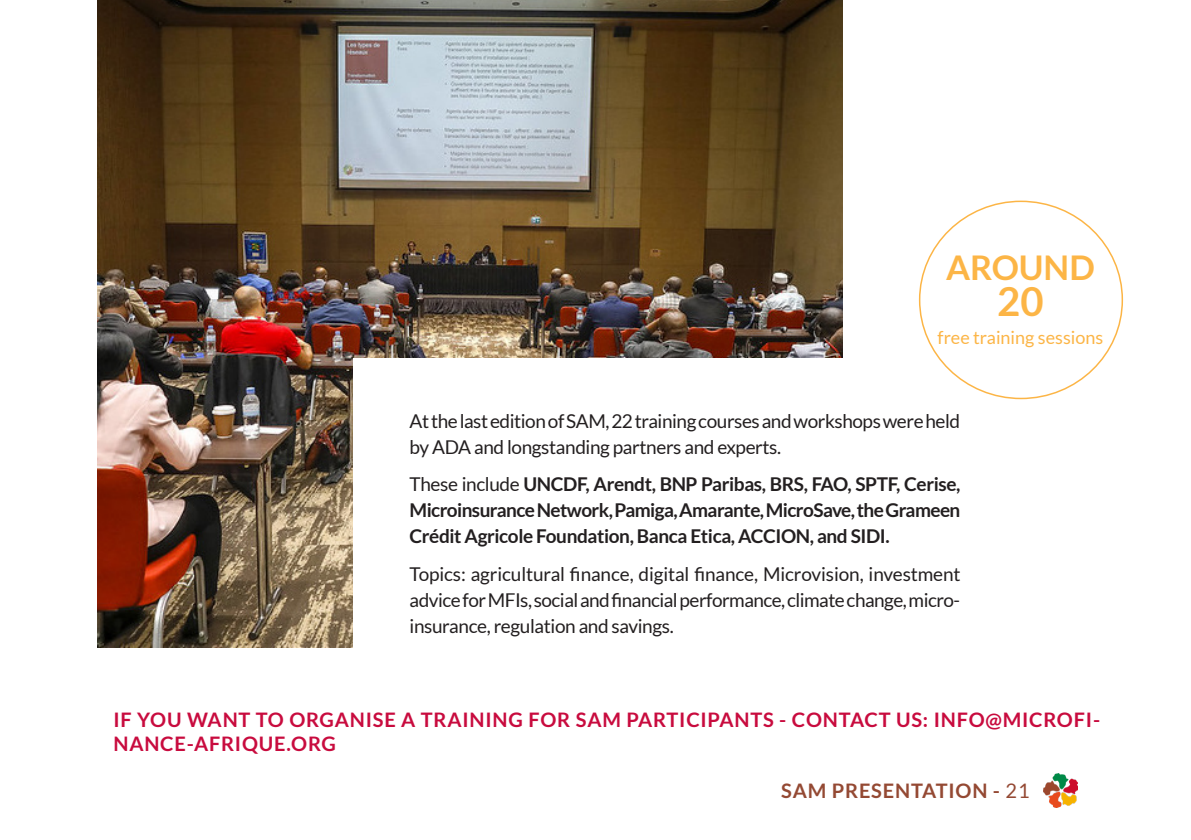
<style>
.page{position:relative;width:1191px;height:840px;background:#fff}
.page>*{position:absolute;margin:0;border:0;box-sizing:border-box;transform-origin:0 0}
._8_CHIFFRE_BULLE{font:700 40px "Lato";color:#fcb546}
._8_CHIFFRE_BULLE-2{font:700 34px "Lato";color:#fcb546}
._2_FOLIO{font:700 20px/24px "Lato";letter-spacing:.04em;color:#c80b3e}
._2_FOLIO-2{font:700 20px "Lato";letter-spacing:.04em;color:#944933}
._6_TEXTE_COURANT{font:19px/26px "Lato";letter-spacing:-.025em;color:#231f20}
._6_TEXTE_COURANT-2{font:700 19px/26px "Lato";letter-spacing:-.02em;color:#231f20;text-align:justify}
._8_TEXTE_BULLE{font:18px "Lato";color:#fcb546}
.s1{font-weight:400}
</style>
<div class="page">
<img style="left:1044px;top:773px;width:33px;height:34px">
<img style="left:97px;top:0;width:745px;height:646px">
<div style="left:353px;top:357px;width:664px;height:369px;background:#fff"></div>
<p class="_8_CHIFFRE_BULLE-2" style="left:946px;top:248px;width:150px">AROUND</p>
<p class="_8_CHIFFRE_BULLE" style="left:997px;top:279px;width:48px">20</p>
<p class="_8_TEXTE_BULLE" style="left:937px;top:327px;width:167px">free training sessions</p>
<p class="_6_TEXTE_COURANT" style="left:409px;top:407px;width:552px">At the last edition of SAM, 22 training courses and workshops were held by ADA and longstanding partners and experts.</p>
<p class="_6_TEXTE_COURANT-2" style="left:409px;top:471px;width:552px"><span class="s1">These include</span> UNCDF, Arendt, BNP Paribas, BRS, FAO, SPTF, Cerise, Microinsurance Network, Pamiga, Amarante, MicroSave, the Grameen Crédit Agricole Foundation, Banca Etica, ACCION, and SIDI.</p>
<p class="_6_TEXTE_COURANT" style="left:409px;top:560px;width:552px;text-align:justify">Topics: agricultural finance, digital finance, Microvision, investment advice for MFIs, social and financial performance, climate change, micro&shy;insurance, regulation and savings.</p>
<p class="_2_FOLIO" style="left:113px;top:707px;width:988px">IF YOU WANT TO ORGANISE A TRAINING FOR SAM PARTICIPANTS - CONTACT US: INFO@MICROFI-<br>NANCE-AFRIQUE.ORG</p>
<p class="_2_FOLIO-2" style="left:781px;top:778px;width:250px">SAM PRESENTATION - <span class="s1">21</span></p>
</div>
